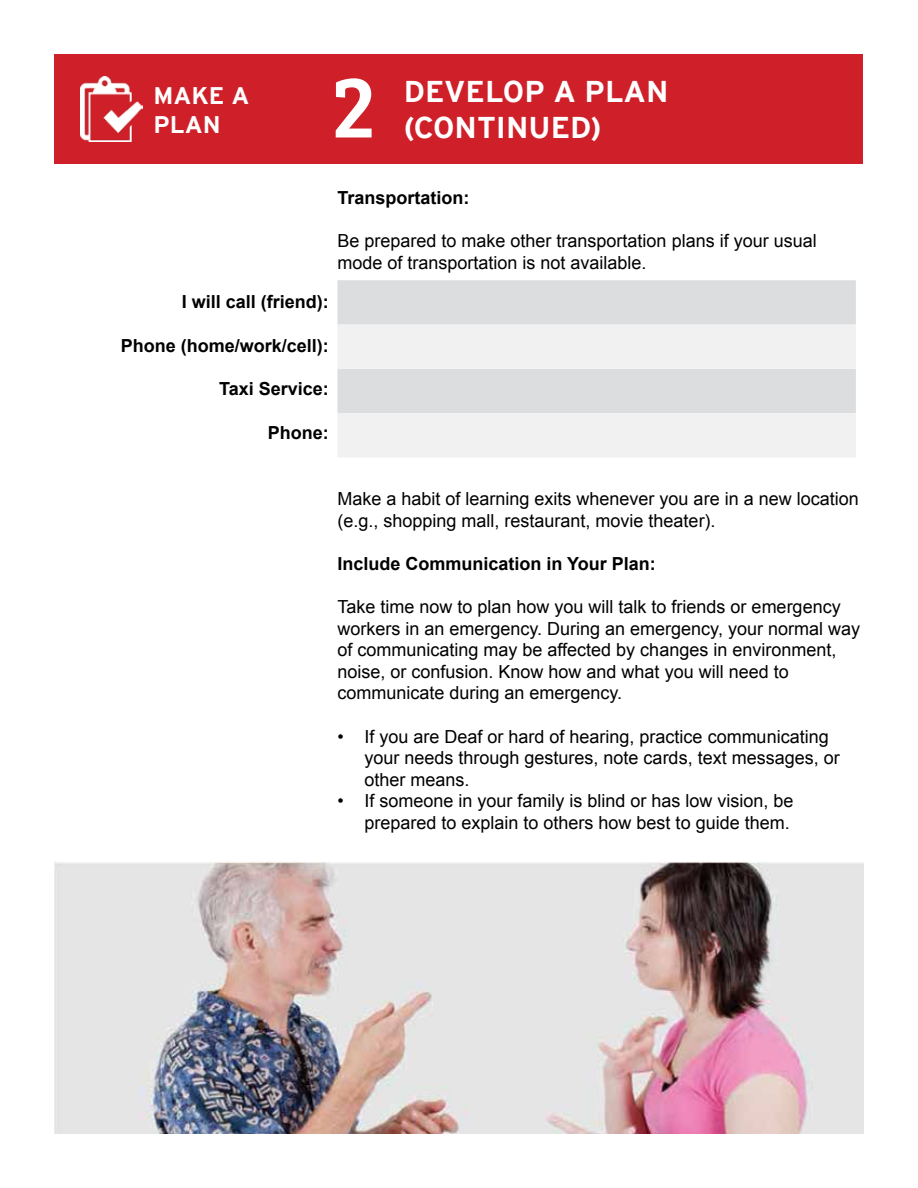
<style>
.page{position:relative;width:918px;height:1188px;background:#fff}
.page>*{position:absolute;margin:0;border:0;box-sizing:border-box;transform-origin:0 0}
.t1{font:90px "Bree Serif";color:#fff}
.t2{font:700 30px "Interstate";color:#fff}
.t3{font:700 24px/28.8px "Interstate";color:#fff}
.t4{font:18px/21.6px "Arial";color:#000}
.t5{font:700 18px "Arial";color:#000}
</style>
<div class="page">
<div style="left:55px;top:54px;width:808px;height:109px;background:#cf2029"></div>
<img style="left:80px;top:77px;width:63px;height:65px">
<div style="left:338px;top:280px;width:518px;height:45px;background:#dcddde"></div>
<svg style="left:338px;top:325px;width:518px;height:132px;fill:#f1f1f2"></svg>
<img style="left:55px;top:861px;width:808px;height:273px">
<h1 class="t1" style="left:330px;top:41px;width:48px">2</h1>
<h3 class="t3" style="left:154px;top:81px;width:97px">MAKE A<br>PLAN</h3>
<h2 class="t2" style="left:404px;top:75px;width:266px">DEVELOP A PLAN</h2>
<h2 class="t2" style="left:404px;top:111px;width:199px">(CONTINUED)</h2>
<p class="t5" style="left:182px;top:290px;width:149px">I will call (friend):</p>
<p class="t5" style="left:121px;top:334px;width:210px">Phone (home/work/cell):</p>
<p class="t5" style="left:219px;top:377px;width:111px">Taxi Service:</p>
<p class="t5" style="left:268px;top:421px;width:63px">Phone:</p>
<p class="t5" style="left:338px;top:186px;width:134px">Transportation:</p>
<p class="t4" style="left:338px;top:230px;width:481px">Be prepared to make other transportation plans if your usual mode of transportation is not available.</p>
<p class="t4" style="left:338px;top:488px;width:523px">Make a habit of learning exits whenever you are in a new location (e.g., shopping mall, restaurant, movie theater).</p>
<p class="t5" style="left:338px;top:552px;width:320px">Include Communication in Your Plan:</p>
<p class="t4" style="left:338px;top:596px;width:524px">Take time now to plan how you will talk to friends or emergency workers in an emergency. During an emergency, your normal way of communicating may be affected by changes in environment, noise, or confusion. Know how and what you will need to communicate during an emergency.</p>
<p class="t4" style="left:364px;top:726px;width:477px;text-indent:-27px">• If you are Deaf or hard of hearing, practice communicating your needs through gestures, note cards, text messages, or other means.</p>
<p class="t4" style="left:338px;top:791px;width:458px;text-align:right">• If someone in your family is blind or has low vision, be prepared to explain to others how best to guide them.</p>
</div>
